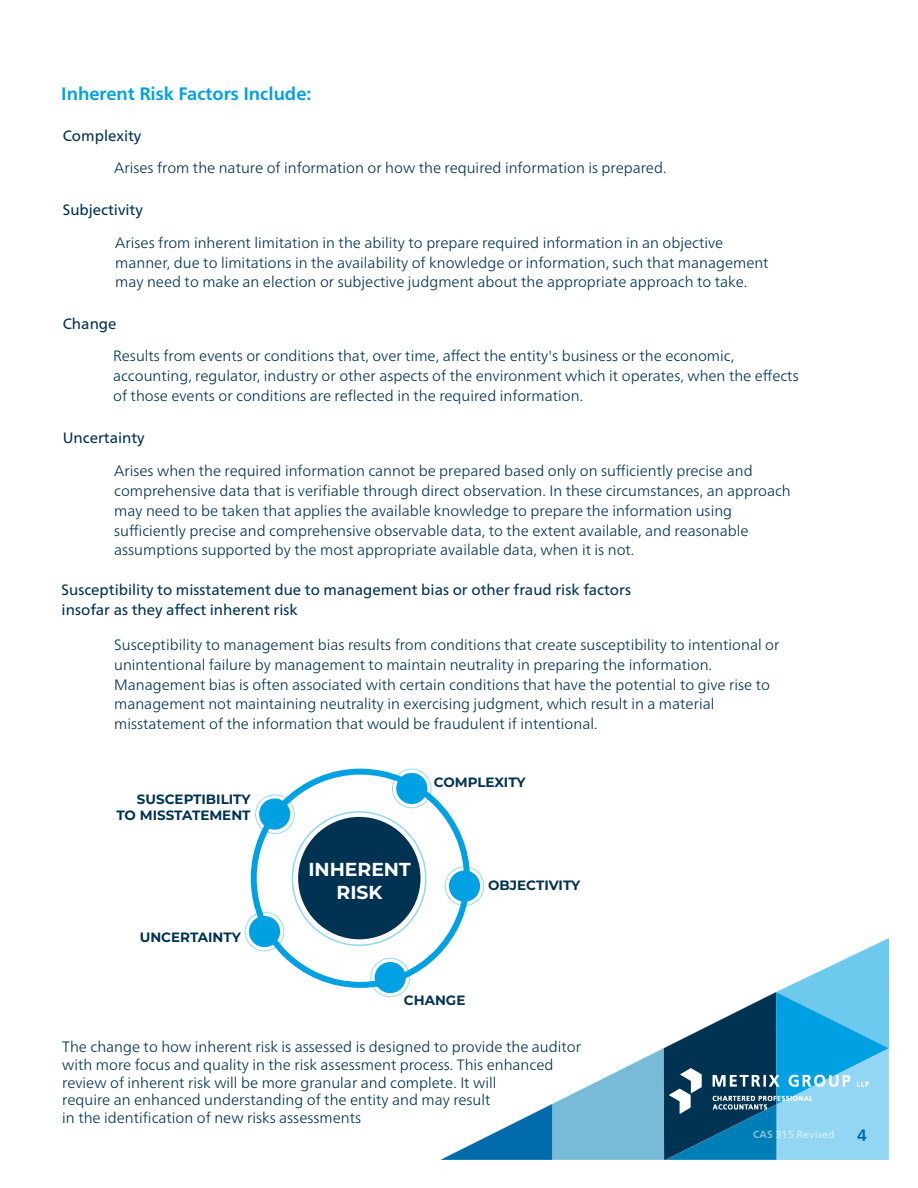
<style>
.page{position:relative;width:918px;height:1188px;background:#fff}
.page>*{position:absolute;margin:0;border:0;box-sizing:border-box;transform-origin:0 0}
.t1{font:700 18.75px/22.5px "Montserrat";color:#fff;text-align:center}
.t2{font:700 18px "Frutiger Neue LTW1 G";color:#00a1e3}
.t3{font:700 16.5px "Frutiger Neue LTW1 G";color:#006baa}
.t4{font:300 15px/19.6px "Frutiger Neue LTW1 G";color:#003252}
.t5{font:15px/19.4px "Frutiger Neue LTW1 G";color:#003252}
.t6{font:700 13.5px/15.3px "Montserrat";color:#003252;text-align:right}
.t7{font:700 10.35px "Frutiger Neue LTW1 G";color:rgb(255 255 255/.53)}
</style>
<div class="page">
<svg style="left:440px;top:938px;width:449px;height:222px"></svg>
<img style="left:669px;top:1069px;width:200px;height:44px">
<svg style="left:373px;top:988px;width:34px;height:9px"></svg>
<svg style="left:470px;top:867px;width:14px;height:38px"></svg>
<svg style="left:262px;top:795px;width:208px;height:193px"></svg>
<div style="left:449px;top:871px;width:31px;height:31px;background:#00a1e3;border-radius:50%"></div>
<div style="left:375px;top:962px;width:31px;height:31px;background:#00a1e3;border-radius:50%"></div>
<svg style="left:245px;top:769px;width:187px;height:182px"></svg>
<p class="t2" style="left:61px;top:86px;width:252px">Inherent Risk Factors Include:</p>
<p class="t5" style="left:63px;top:127px;width:80px">Complexity</p>
<p class="t4" style="left:114px;top:159px;width:554px">Arises from the nature of information or how the required information is prepared.</p>
<p class="t5" style="left:63px;top:202px;width:82px">Subjectivity</p>
<p class="t4" style="left:115px;top:234px;width:655px">Arises from inherent limitation in the ability to prepare required information in an objective manner, due to limitations in the availability of knowledge or information, such that management may need to make an election or subjective judgment about the appropriate approach to take.</p>
<p class="t5" style="left:63px;top:316px;width:55px">Change</p>
<p class="t4" style="left:113px;top:347px;width:687px">Results from events or conditions that, over time, affect the entity's business or the economic, accounting, regulator, industry or other aspects of the environment which it operates, when the effects of those events or conditions are reflected in the required information.</p>
<p class="t5" style="left:63px;top:430px;width:83px">Uncertainty</p>
<p class="t4" style="left:114px;top:463px;width:678px">Arises when the required information cannot be prepared based only on sufficiently precise and comprehensive data that is verifiable through direct observation. In these circumstances, an approach may need to be taken that applies the available knowledge to prepare the information using sufficiently precise and comprehensive observable data, to the extent available, and reasonable assumptions supported by the most appropriate available data, when it is not.</p>
<p class="t5" style="left:62px;top:582px;width:571px">Susceptibility to misstatement due to management bias or other fraud risk factors insofar as they affect inherent risk</p>
<p class="t4" style="left:114px;top:637px;width:667px">Susceptibility to management bias results from conditions that create susceptibility to intentional or unintentional failure by management to maintain neutrality in preparing the information.<br>Management bias is often associated with certain conditions that have the potential to give rise to management not maintaining neutrality in exercising judgment, which result in a material misstatement of the information that would be fraudulent if intentional.</p>
<p class="t6" style="left:116px;top:792px;width:136px">SUSCEPTIBILITY<br>TO MISSTATEMENT</p>
<p class="t6" style="left:140px;top:929px;width:103px">UNCERTAINTY</p>
<p class="t6" style="left:434px;top:774px;width:93px">COMPLEXITY</p>
<p class="t1" style="left:308px;top:858px;width:104px">INHERENT<br>RISK</p>
<p class="t6" style="left:488px;top:877px;width:94px">OBJECTIVITY</p>
<p class="t6" style="left:404px;top:992px;width:63px">CHANGE</p>
<p class="t4" style="left:62px;top:1039px;width:520px;line-height:17.9px">The change to how inherent risk is assessed is designed to provide the auditor with more focus and quality in the risk assessment process. This enhanced review of inherent risk will be more granular and complete. It will<br>require an enhanced understanding of the entity and may result<br>in the identification of new risks assessments</p>
<p class="t7" style="left:753px;top:1130px;width:83px">CAS 315 Revised</p>
<p class="t3" style="left:857px;top:1128px;width:11px">4</p>
</div>
